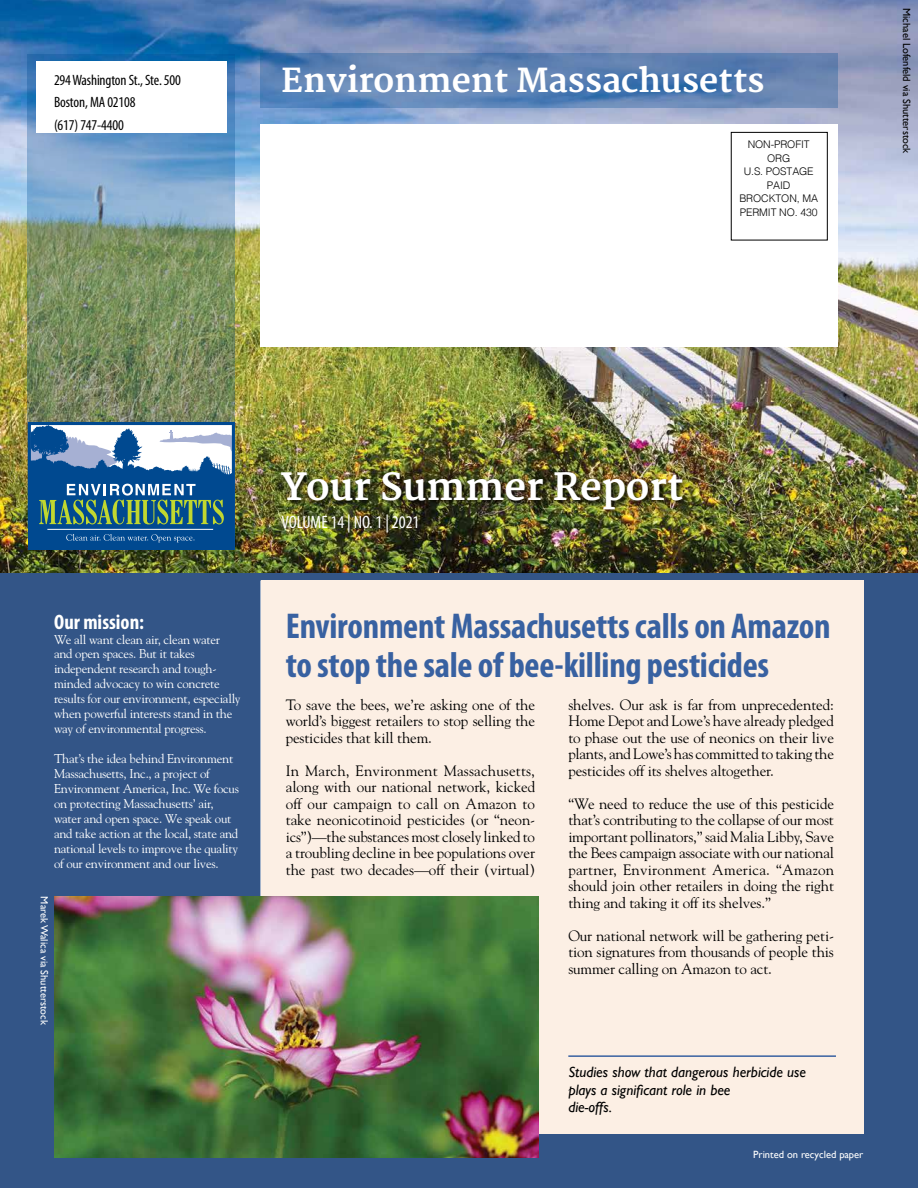
<style>
.page{position:relative;width:918px;height:1188px;background:#fff}
.page>*{position:absolute;margin:0;border:0;box-sizing:border-box;transform-origin:0 0}
.t1{font:700 37.5px "Merriweather";color:#fff}
.t2{font:700 condensed 36px/39px "Myriad Pro";letter-spacing:-.005em;color:#3861a1}
.t3{font:700 33px "Merriweather";color:#fff}
.t4{font:700 condensed 21px "Myriad Pro";color:#fff}
.t5{font:condensed 18px "Myriad Pro";color:#fff}
.t6{font:15px/16.5px "Goudy Std";letter-spacing:-.01em;color:#000;text-align:justify}
.t7{font:italic 15px/17.2px "Gill Sans";color:#000}
.t8{font:condensed 15px/22.2px "Myriad Pro";letter-spacing:-.01em;color:#000}
.t9{font:12.75px/15px "Goudy Std";letter-spacing:-.02em;color:#fff}
.t10{font:300 10.5px/13.5px "Helvetica";letter-spacing:-.01em;color:#000;text-align:center}
.t11{font:10.5px "Gill Sans";color:#fff}
.t12{font:10.5px "Gill Sans";color:#000}
</style>
<div class="page">
<img style="left:0;top:0;width:918px;height:573px">
<div style="left:0;top:573px;width:918px;height:615px;background:#335587"></div>
<div style="left:261px;top:580px;width:602px;height:554px;background:#fcefe4"></div>
<div style="left:279px;top:470px;width:410px;height:47px;background:#000;opacity:.85"></div>
<div style="left:260px;top:124px;width:577px;height:223px;background:#fff"></div>
<div style="left:731px;top:132px;width:97px;height:108px;border:1px solid #000"></div>
<svg style="left:27px;top:54px;width:208px;height:474px;background:#779385"></svg>
<svg style="left:36px;top:61px;width:190px;height:72px"></svg>
<svg style="left:260px;top:54px;width:577px;height:54px;background:#5c81b3"></svg>
<img style="left:54px;top:896px;width:484px;height:262px">
<hr style="left:568px;top:1055px;width:268px;height:2px;background:#3861a1">
<div style="left:28px;top:422px;width:207px;height:128px;border:3px solid #004990"></div>
<svg style="left:29px;top:425px;width:204px;height:124px"></svg>
<p class="t8" style="left:54px;top:69px;width:129px">294 Washington St., Ste. 500</p>
<h3 class="t3" style="left:281px;top:61px;width:485px">Environment Massachusetts</h3>
<p class="t8" style="left:54px;top:91px;width:83px">Boston, MA 02108 (617) 747-4400</p>
<p class="t10" style="left:739px;top:137px;width:80px">NON-PROFIT<br>ORG<br>U.S. POSTAGE<br>PAID<br>BROCKTON, MA<br>PERMIT NO. 430</p>
<p class="t12" style="left:913px;top:8px;width:147px;rotate:90deg">Michael Lofenfeld via Shutterstock</p>
<h3 class="t4" style="left:54px;top:608px;width:92px">Our mission:</h3>
<p class="t9" style="left:54px;top:631px;width:188px">We all want clean air, clean water and open spaces. But it takes independent research and tough&shy;minded advocacy to win concrete results for our environment, especially when powerful interests stand in the way of environmental progress.</p>
<p class="t9" style="left:54px;top:751px;width:186px">That’s the idea behind Environment Massachusetts, Inc., a project of Environment America, Inc. We focus on protecting Massachusetts’ air, water and open space. We speak out and take action at the local, state and national levels to improve the quality of our environment and our lives.</p>
<p class="t11" style="left:51px;top:896px;width:130px;rotate:90deg">Marek Walica via Shutterstock</p>
<h1 class="t1" style="left:281px;top:464px;width:403px">Your Summer Report</h1>
<p class="t5" style="left:281px;top:511px;width:140px">VOLUME 14 | NO. 1 | 2021</p>
<h2 class="t2" style="left:286px;top:606px;width:546px">Environment Massachusetts calls on Amazon to stop the sale of bee-killing pesticides</h2>
<p class="t6" style="left:286px;top:696px;width:251px">To save the bees, we’re asking one of the world’s biggest retailers to stop selling the pesticides that kill them.</p>
<p class="t6" style="left:286px;top:762px;width:251px">In March, Environment Massachusetts, along with our national network, kicked off our campaign to call on Amazon to take neonicotinoid pesticides (or “neon&shy;ics”)—the substances most closely linked to a troubling decline in bee populations over the past two decades—off their (virtual)</p>
<p class="t6" style="left:568px;top:696px;width:267px">shelves. Our ask is far from unprecedented:<br>Home Depot and Lowe’s have already pledged to phase out the use of neonics on their live plants, and Lowe’s has committed to taking the pesticides off its shelves altogether.</p>
<p class="t6" style="left:568px;top:795px;width:267px">“We need to reduce the use of this pesticide that’s contributing to the collapse of our most important pollinators,” said Malia Libby, Save the Bees campaign associate with our national partner, Environment America. “Amazon should join other retailers in doing the right thing and taking it off its shelves.”</p>
<p class="t6" style="left:568px;top:927px;width:267px">Our national network will be gathering peti&shy;tion signatures from thousands of people this summer calling on Amazon to act.</p>
<p class="t7" style="left:568px;top:1064px;width:239px">Studies show that dangerous herbicide use plays a significant role in bee<br>die-offs.</p>
<p class="t11" style="left:753px;top:1148px;width:112px">Printed on recycled paper</p>
</div>
